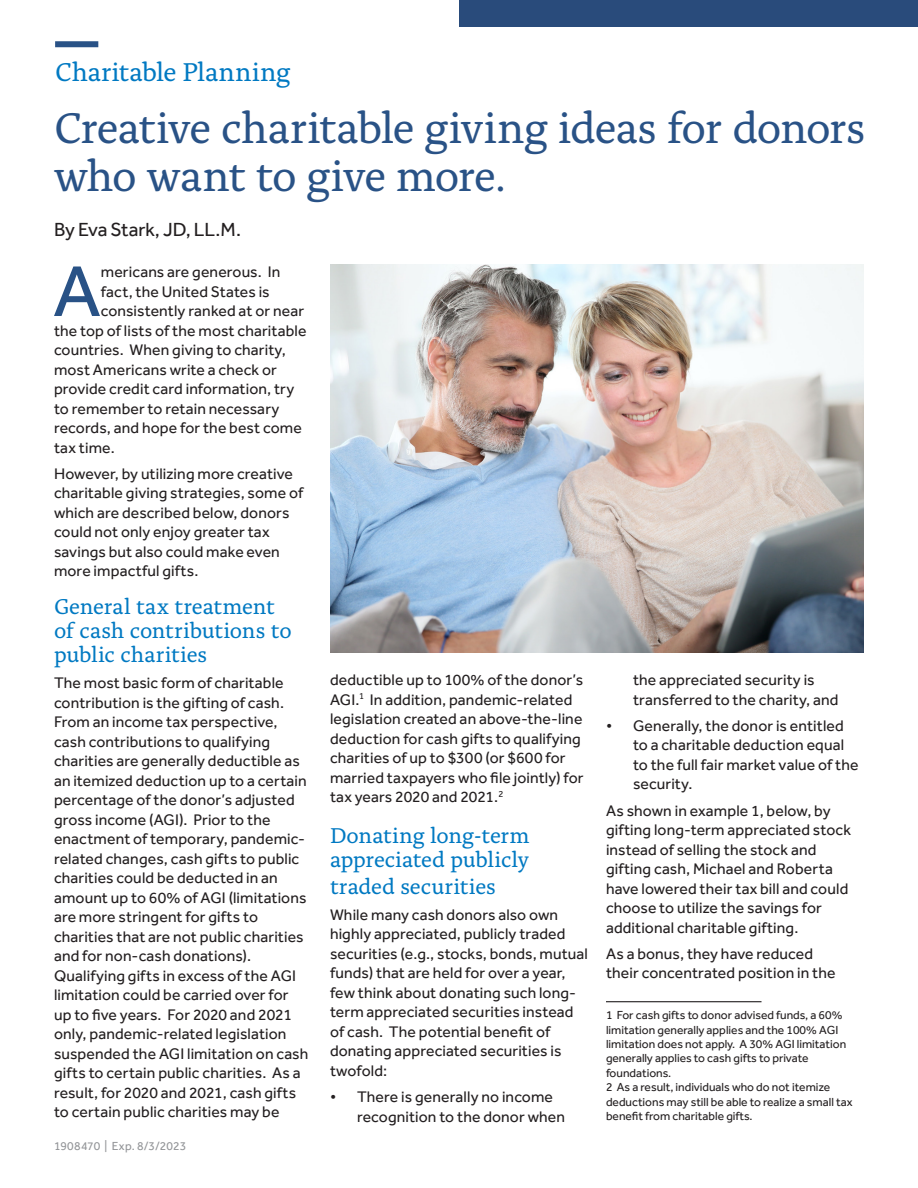
<style>
.page{position:relative;width:918px;height:1188px;background:#fff}
.page>*{position:absolute;margin:0;border:0;box-sizing:border-box;transform-origin:0 0}
.body_effra_10_12{font:74.25px "Effra Pro";color:#295286}
.t1{font:45px/48px "Alda Pro";letter-spacing:-.03em;color:#295286}
.t2{font:27px "Alda Pro";letter-spacing:-.01em;color:#0079c2}
.body_effra_10_12-2{font:22.5px/24px "Alda Pro";letter-spacing:-.01em;color:#0079c2}
.t3{font:19.5px "Effra Pro";letter-spacing:-.005em;color:#231f20}
.body_effra_10_12-3{font:15.75px/19.5px "Effra Pro";letter-spacing:.01em;color:#231f20}
.sub_bullet{font:12px/14.4px "Effra Pro";color:#231f20}
.Body_New{font:12px "Effra Pro";letter-spacing:.01em;color:#939598}
</style>
<div class="page">
<div style="left:55px;top:41px;width:43px;height:6px;background:#295286"></div>
<div style="left:459px;top:0;width:459px;height:27px;background:#294b7b"></div>
<hr style="left:606px;top:1001px;width:156px;height:1px;background:#231f20">
<img style="left:330px;top:264px;width:534px;height:388px">
<p class="t2" style="left:55px;top:52px;width:237px">Charitable Planning</p>
<p class="t1" style="left:54px;top:101px;width:813px">Creative charitable giving ideas for donors who want to give more.</p>
<p class="t3" style="left:54px;top:218px;width:188px">By Eva Stark, JD, LL.M.</p>
<p class="body_effra_10_12" style="left:53px;top:248px;width:49px">A</p>
<p class="body_effra_10_12-3" style="left:101px;top:262px;width:181px">mericans are generous. In</p>
<p class="body_effra_10_12-3" style="left:101px;top:281px;width:170px">fact, the United States is</p>
<p class="body_effra_10_12-3" style="left:101px;top:301px;width:205px">consistently ranked at or near</p>
<p class="body_effra_10_12-3" style="left:54px;top:320px;width:254px">the top of lists of the most charitable</p>
<p class="body_effra_10_12-3" style="left:54px;top:340px;width:233px">countries. When giving to charity,</p>
<p class="body_effra_10_12-3" style="left:54px;top:359px;width:224px">most Americans write a check or</p>
<p class="body_effra_10_12-3" style="left:54px;top:379px;width:242px">provide credit card information, try</p>
<p class="body_effra_10_12-3" style="left:54px;top:398px;width:227px">to remember to retain necessary</p>
<p class="body_effra_10_12-3" style="left:54px;top:418px;width:249px">records, and hope for the best come</p>
<p class="body_effra_10_12-3" style="left:54px;top:437px;width:62px">tax time.</p>
<p class="body_effra_10_12-3" style="left:54px;top:464px;width:251px">However, by utilizing more creative charitable giving strategies, some of which are described below, donors could not only enjoy greater tax savings but also could make even more impactful gifts.</p>
<p class="body_effra_10_12-2" style="left:54px;top:593px;width:239px">General tax treatment of cash contributions to public charities</p>
<p class="body_effra_10_12-3" style="left:54px;top:673px;width:256px">The most basic form of charitable contribution is the gifting of cash.<br>From an income tax perspective, cash contributions to qualifying charities are generally deductible as an itemized deduction up to a certain percentage of the donor’s adjusted gross income (AGI). Prior to the enactment of temporary, pandemic&shy;related changes, cash gifts to public charities could be deducted in an amount up to 60% of AGI (limitations are more stringent for gifts to charities that are not public charities and for non-cash donations).<br>Qualifying gifts in excess of the AGI limitation could be carried over for up to five years. For 2020 and 2021 only, pandemic-related legislation suspended the AGI limitation on cash gifts to certain public charities. As a result, for 2020 and 2021, cash gifts to certain public charities may be</p>
<p class="body_effra_10_12-3" style="left:330px;top:670px;width:255px">deductible up to 100% of the donor’s AGI.<sup>1</sup> In addition, pandemic-related legislation created an above-the-line deduction for cash gifts to qualifying charities of up to $300 (or $600 for married taxpayers who file jointly) for tax years 2020 and 2021.<sup>2</sup></p>
<p class="body_effra_10_12-2" style="left:330px;top:821px;width:201px">Donating long-term appreciated publicly</p>
<p class="body_effra_10_12-2" style="left:330px;top:872px;width:167px">traded securities</p>
<p class="body_effra_10_12-3" style="left:330px;top:905px;width:259px">While many cash donors also own highly appreciated, publicly traded securities (e.g., stocks, bonds, mutual funds) that are held for over a year, few think about donating such long&shy;term appreciated securities instead of cash. The potential benefit of donating appreciated securities is twofold:</p>
<p class="body_effra_10_12-3" style="left:357px;top:1087px;width:210px;text-indent:-27px">• There is generally no income recognition to the donor when</p>
<p class="Body_New" style="left:54px;top:1139px;width:134px">1908470 | Exp. 8/3/2023</p>
<p class="body_effra_10_12-3" style="left:633px;top:670px;width:207px">the appreciated security is transferred to the charity, and</p>
<p class="body_effra_10_12-3" style="left:633px;top:716px;width:227px;text-indent:-27px">• Generally, the donor is entitled to a charitable deduction equal to the full fair market value of the security.</p>
<p class="body_effra_10_12-3" style="left:606px;top:801px;width:247px">As shown in example 1, below, by gifting long-term appreciated stock instead of selling the stock and gifting cash, Michael and Roberta have lowered their tax bill and could choose to utilize the savings for additional charitable gifting.</p>
<p class="body_effra_10_12-3" style="left:606px;top:944px;width:231px">As a bonus, they have reduced their concentrated position in the</p>
<p class="sub_bullet" style="left:606px;top:1008px;width:242px">1 For cash gifts to donor advised funds, a 60% limitation generally applies and the 100% AGI limitation does not apply. A 30% AGI limitation generally applies to cash gifts to private foundations.</p>
<p class="sub_bullet" style="left:606px;top:1080px;width:248px">2 As a result, individuals who do not itemize deductions may still be able to realize a small tax benefit from charitable gifts.</p>
</div>
